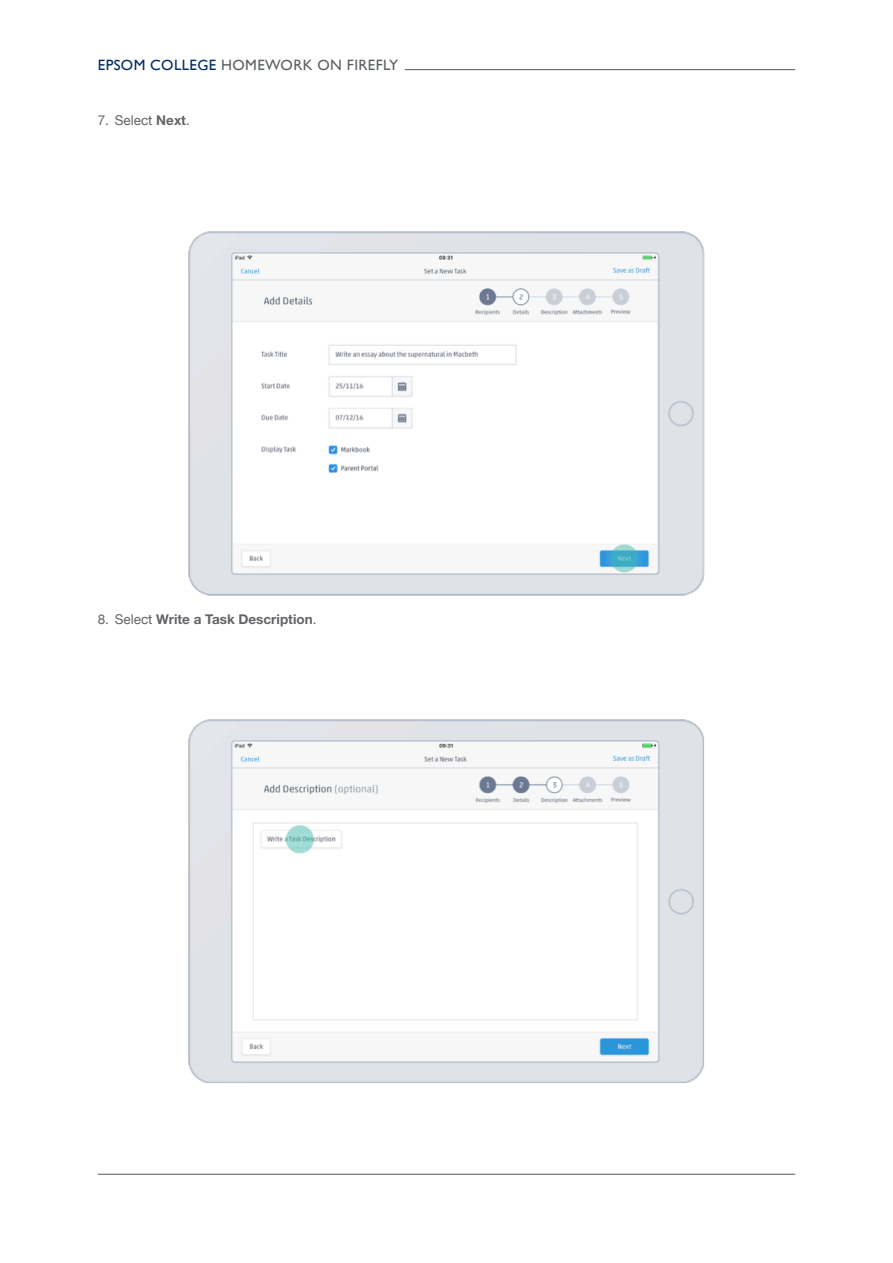
<style>
.page{position:relative;width:893px;height:1263px;background:#fff}
.page>*{position:absolute;margin:0;border:0;box-sizing:border-box;transform-origin:0 0}
.t1{font:15px "Gill Sans";letter-spacing:.025em;color:#5b6064}
.t2{font:700 13.5px "Helvetica Neue East A";color:#626467}
.t3{font:13.5px "Helvetica Neue";color:#626467}
.s1{color:#002c62}
.s2{font-family:"Helvetica Neue East A";font-weight:700}
.s3{font-family:"Helvetica Neue";font-weight:400}
</style>
<div class="page">
<hr style="left:98px;top:1174px;width:697px;height:1px;background:#5b6064">
<hr style="left:405px;top:69px;width:390px;height:1px;background:#5b6064">
<img style="left:188px;top:231px;width:517px;height:364px">
<img style="left:188px;top:719px;width:517px;height:364px">
<p class="t1" style="left:98px;top:56px;width:302px"><span class="s1">EPSOM COLLEGE</span> HOMEWORK ON FIREFLY</p>
<p class="t3" style="left:98px;top:113px;width:94px">7. Select <span class="s2">Next</span>.</p>
<p class="t2" style="left:98px;top:611px;width:220px"><span class="s3">8. Select</span> Write a Task Description<span class="s3">.</span></p>
</div>
